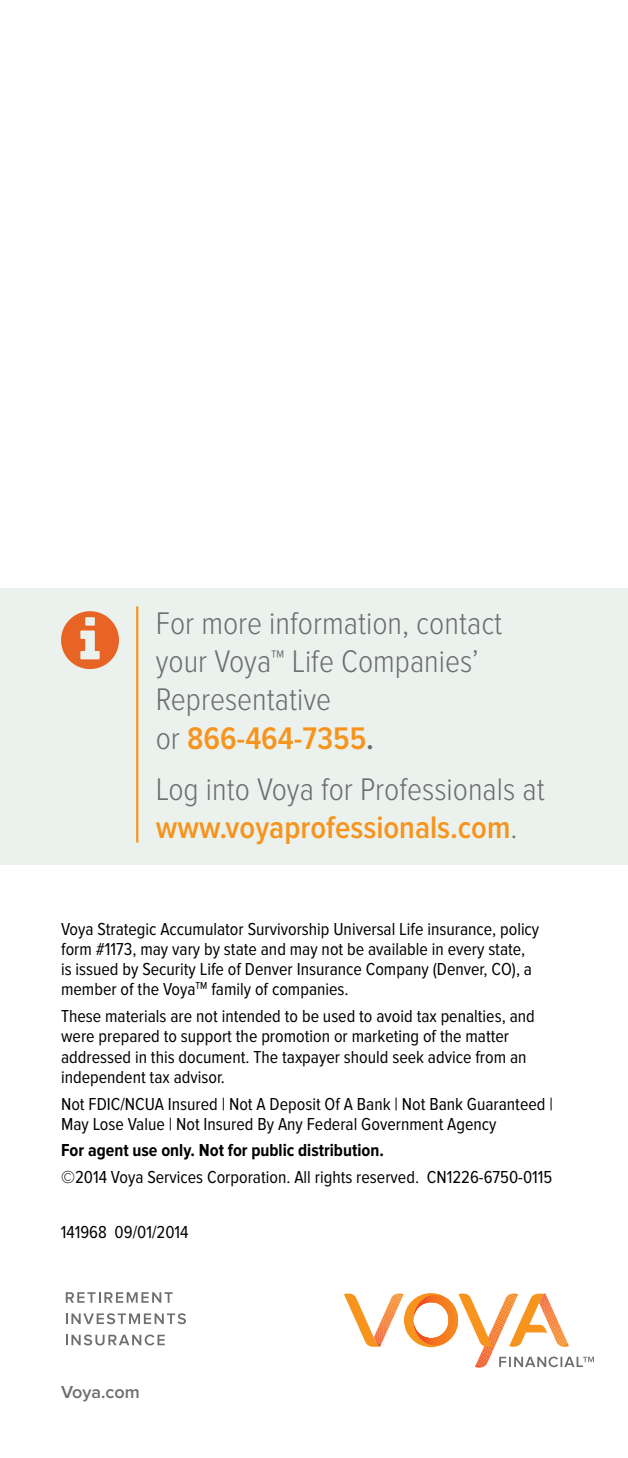
<style>
.page{position:relative;width:628px;height:1458px;background:#fff}
.page>*{position:absolute;margin:0;border:0;box-sizing:border-box;transform-origin:0 0}
.t1{font:300 32.4px/38.5px "Proxima Nova Cond";color:#6d6e71}
.t2{font:18px/20.2px "Proxima Nova Cond";color:#000}
.t3{font:700 18px "Proxima Nova Cond";color:#000}
.t4{font:600 18px "Proxima Nova";color:#6d6e71}
.s1{font-weight:600;color:#f7941e}
.s2{font-weight:600}
</style>
<div class="page">
<svg style="left:344px;top:1293px;width:250px;height:75px"></svg>
<svg style="left:66px;top:1292px;width:107px;height:11px"></svg>
<svg style="left:66px;top:1313px;width:120px;height:11px"></svg>
<svg style="left:66px;top:1335px;width:99px;height:10px"></svg>
<div style="left:0;top:588px;width:628px;height:276px;background:#ebf2ed"></div>
<hr style="left:136px;top:606px;width:2px;height:237px;background:#fff">
<h1 class="t1" style="left:156px;top:604px;width:348px">For more information, contact your Voya™ Life Companies’<br>Representative<br>or <span class="s1">866-464-7355</span><span class="s2">.</span></h1>
<h1 class="t1" style="left:156px;top:770px;width:390px">Log into Voya for Professionals at <span class="s1">www.voyaprofessionals.com</span>.</h1>
<p class="t2" style="left:61px;top:919px;width:480px">Voya Strategic Accumulator Survivorship Universal Life insurance, policy form #1173, may vary by state and may not be available in every state, is issued by Security Life of Denver Insurance Company (Denver, CO), a member of the Voya<sup>TM</sup> family of companies.</p>
<p class="t2" style="left:61px;top:1006px;width:475px">These materials are not intended to be used to avoid tax penalties, and were prepared to support the promotion or marketing of the matter addressed in this document. The taxpayer should seek advice from an independent tax advisor.</p>
<p class="t2" style="left:61px;top:1094px;width:493px">Not FDIC/NCUA Insured | Not A Deposit Of A Bank | Not Bank Guaranteed |<br>May Lose Value | Not Insured By Any Federal Government Agency</p>
<p class="t3" style="left:61px;top:1140px;width:324px">For agent use only. Not for public distribution.</p>
<p class="t2" style="left:61px;top:1168px;width:493px">©2014 Voya Services Corporation. All rights reserved. CN1226-6750-0115</p>
<p class="t2" style="left:61px;top:1223px;width:129px">141968 09/01/2014</p>
<p class="t4" style="left:61px;top:1381px;width:80px">Voya.com</p>
</div>
